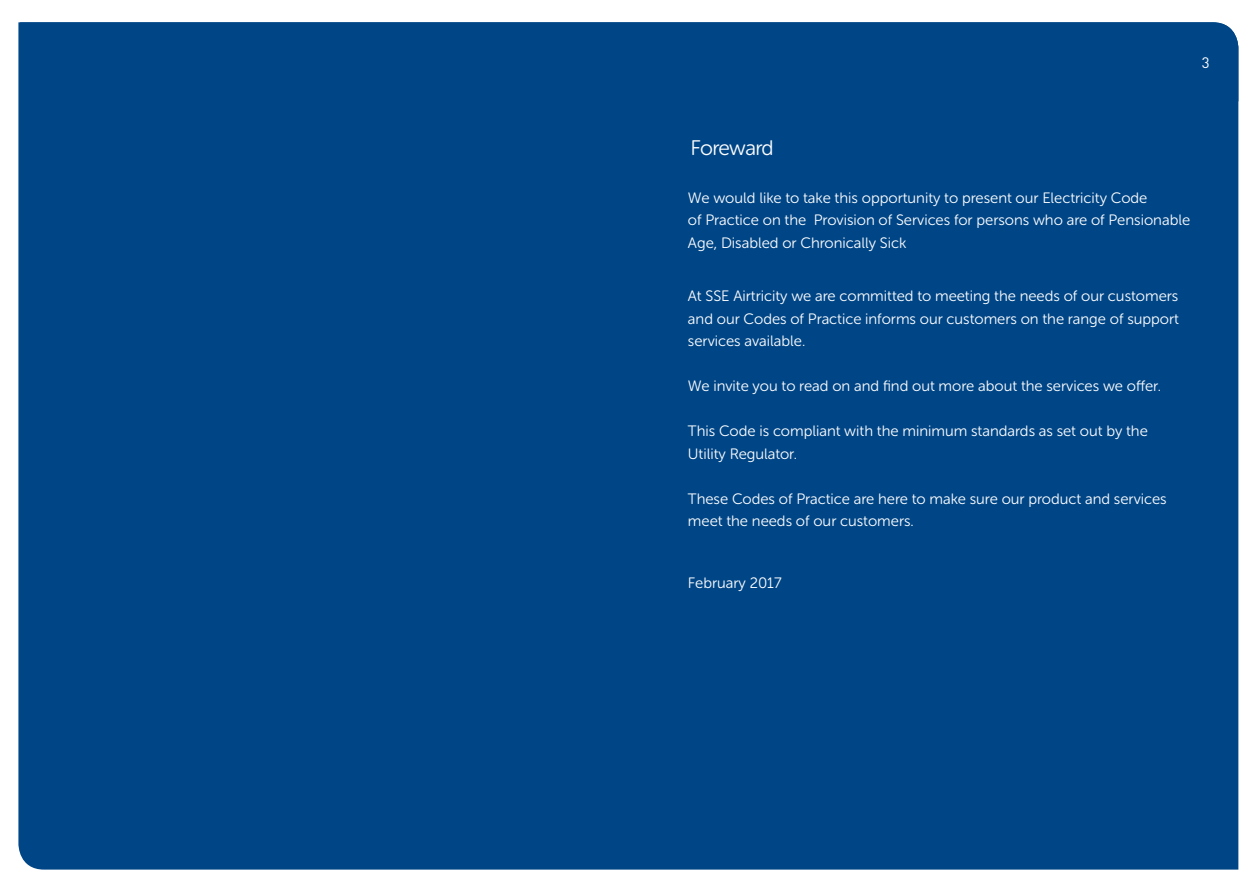
<style>
.page{position:relative;width:1259px;height:893px;background:#fff}
.page>*{position:absolute;margin:0;border:0;box-sizing:border-box;transform-origin:0 0}
.t1{font:21px "Museo Sans Rounded 300";letter-spacing:-.03em;color:#fff}
.t2{font:15px/22.5px "Museo Sans Rounded 300";color:#fff}
.t3{font:15px "DIN";color:#fff}
</style>
<div class="page">
<div style="left:18px;top:22px;width:1221px;height:848px;background:#004687"></div>
<div style="left:20px;top:22px;width:1218px;height:79px;background:#004687"></div>
<p class="t3" style="left:1201px;top:53px;width:9px">3</p>
<p class="t1" style="left:690px;top:136px;width:85px">Foreward</p>
<p class="t2" style="left:688px;top:186px;width:504px">We would like to take this opportunity to present our Electricity Code<br>of Practice on the Provision of Services for persons who are of Pensionable<br>Age, Disabled or Chronically Sick</p>
<p class="t2" style="left:688px;top:285px;width:492px;text-align:justify">At SSE Airtricity we are committed to meeting the needs of our customers and our Codes of Practice informs our customers on the range of support services available.</p>
<p class="t2" style="left:688px;top:375px;width:474px">We invite you to read on and find out more about the services we offer.</p>
<p class="t2" style="left:688px;top:420px;width:461px">This Code is compliant with the minimum standards as set out by the<br>Utility Regulator.</p>
<p class="t2" style="left:688px;top:487px;width:480px">These Codes of Practice are here to make sure our product and services meet the needs of our customers.</p>
<p class="t2" style="left:688px;top:572px;width:95px">February 2017</p>
</div>
